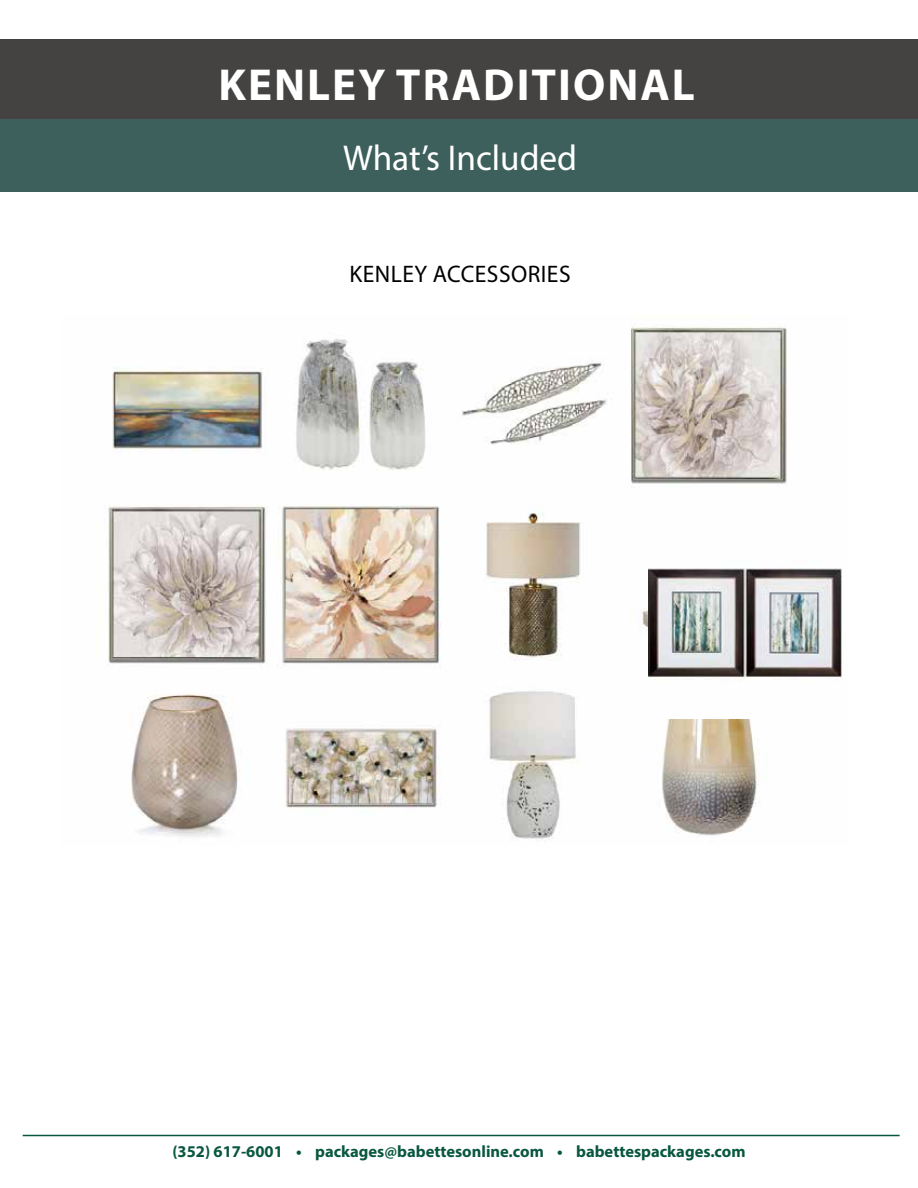
<style>
.page{position:relative;width:918px;height:1188px;background:#fff}
.page>*{position:absolute;margin:0;border:0;box-sizing:border-box;transform-origin:0 0}
.t1{font:700 45px "Myriad Pro";letter-spacing:.045em;color:#fff}
.t2{font:36px "Myriad Pro";color:#fff}
.t3{font:24px "Myriad Pro";letter-spacing:.02em;color:#000}
.t4{font:700 16.5px "Myriad Pro";color:#095740}
</style>
<div class="page">
<hr style="left:23px;top:1135px;width:877px;height:1px;background:#095740">
<div style="left:0;top:119px;width:918px;height:73px;background:#3d605c"></div>
<div style="left:0;top:39px;width:918px;height:80px;background:#444342"></div>
<img style="left:108px;top:326px;width:734px;height:513px">
<img style="left:648px;top:526px;width:193px;height:193px">
<h1 class="t1" style="left:219px;top:55px;width:478px">KENLEY TRADITIONAL</h1>
<h2 class="t2" style="left:343px;top:136px;width:236px">What’s Included</h2>
<h3 class="t3" style="left:350px;top:259px;width:223px">KENLEY ACCESSORIES</h3>
<p class="t4" style="left:172px;top:1141px;width:575px">(352) 617-6001 • packages@babettesonline.com • babettespackages.com</p>
</div>
